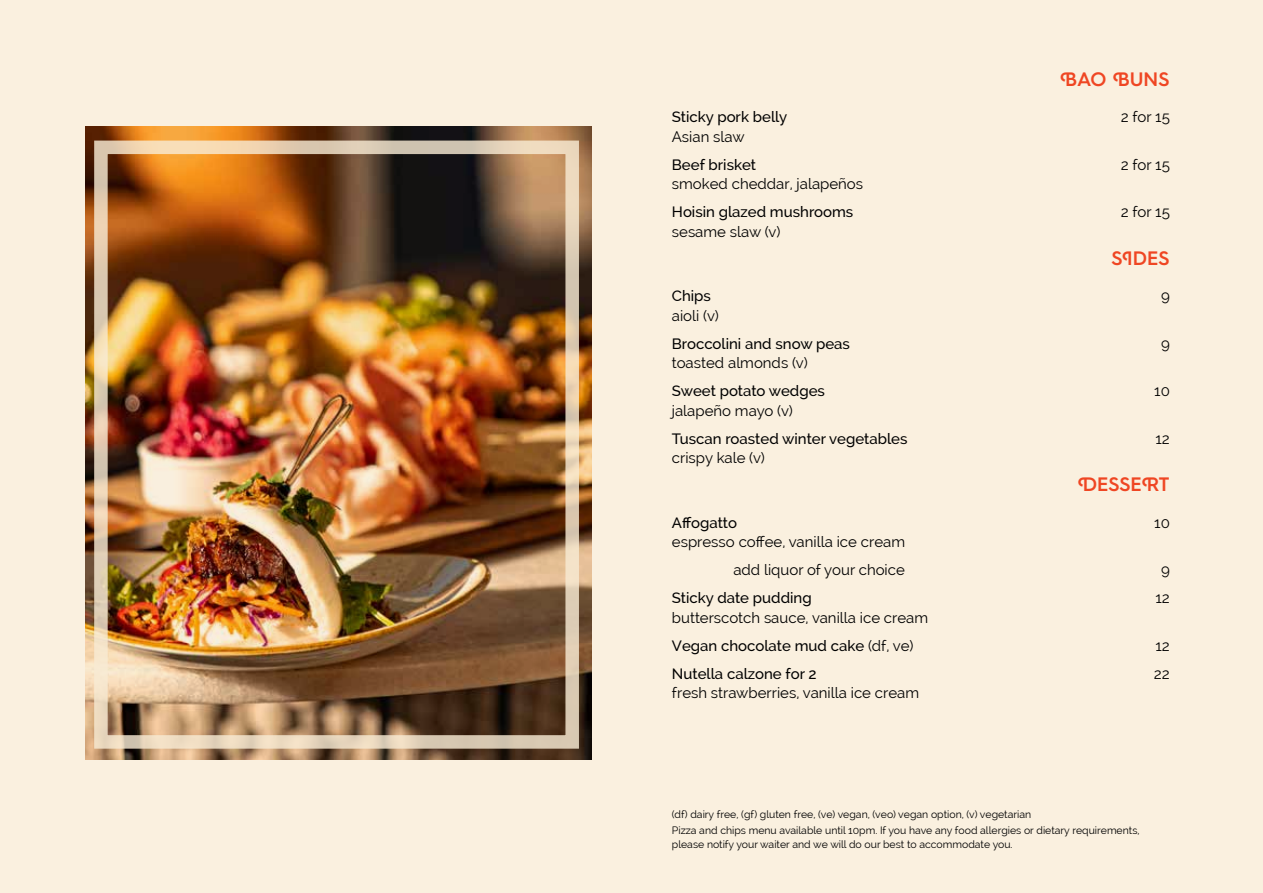
<style>
.page{position:relative;width:1263px;height:893px;background:#faf0df}
.page>*{position:absolute;margin:0;border:0;box-sizing:border-box;transform-origin:0 0}
.t1{font:600 19.5px "Hurme Geometric Sans 4";color:#ef4623}
.t2{font:15px/28px "Raleway";color:#000;text-align:right}
.t3{font:500 15px "Raleway";color:#000}
.t4{font:10.5px/16.5px "Raleway";color:#000}
.s1{font-weight:500}
</style>
<div class="page">
<img style="left:85px;top:126px;width:506px;height:634px">
<div style="left:94px;top:141px;width:485px;height:608px;border:14px solid #f8ebd4"></div>
<h1 class="t1" style="left:1060px;top:65px;width:111px">BAO BUNS</h1>
<p class="t3" style="left:672px;top:108px;width:117px">Sticky pork belly</p>
<p class="t2" style="left:1121px;top:103px;width:51px">2 for 15</p>
<p class="t2" style="left:672px;top:122px;width:74px">Asian slaw</p>
<p class="t3" style="left:672px;top:156px;width:86px">Beef brisket</p>
<p class="t2" style="left:1121px;top:150px;width:51px">2 for 15</p>
<p class="t2" style="left:672px;top:170px;width:193px">smoked cheddar, jalapeños</p>
<p class="t3" style="left:672px;top:203px;width:183px">Hoisin glazed mushrooms</p>
<p class="t2" style="left:1121px;top:198px;width:51px">2 for 15</p>
<p class="t2" style="left:672px;top:217px;width:110px">sesame slaw (v)</p>
<h1 class="t1" style="left:1111px;top:244px;width:60px">SIDES</h1>
<p class="t3" style="left:672px;top:287px;width:41px">Chips</p>
<p class="t2" style="left:1161px;top:282px;width:10px">9</p>
<p class="t2" style="left:672px;top:301px;width:48px">aioli (v)</p>
<p class="t3" style="left:672px;top:335px;width:180px">Broccolini and snow peas</p>
<p class="t2" style="left:1161px;top:329px;width:10px">9</p>
<p class="t2" style="left:672px;top:349px;width:137px">toasted almonds (v)</p>
<p class="t3" style="left:672px;top:382px;width:155px">Sweet potato wedges</p>
<p class="t2" style="left:1154px;top:377px;width:17px">10</p>
<p class="t2" style="left:672px;top:396px;width:122px">jalapeño mayo (v)</p>
<p class="t3" style="left:672px;top:430px;width:237px">Tuscan roasted winter vegetables</p>
<p class="t2" style="left:1155px;top:424px;width:16px">12</p>
<p class="t2" style="left:672px;top:444px;width:95px">crispy kale (v)</p>
<h1 class="t1" style="left:1078px;top:471px;width:93px">DESSERT</h1>
<p class="t3" style="left:672px;top:514px;width:67px">Affogatto</p>
<p class="t2" style="left:1154px;top:508px;width:17px">10</p>
<p class="t2" style="left:672px;top:528px;width:235px">espresso coffee, vanilla ice cream add liquor of your choice</p>
<p class="t2" style="left:1161px;top:556px;width:10px">9</p>
<p class="t3" style="left:672px;top:589px;width:141px">Sticky date pudding</p>
<p class="t2" style="left:1155px;top:584px;width:16px">12</p>
<p class="t2" style="left:672px;top:603px;width:258px;text-align:left">butterscotch sauce, vanilla ice cream<br><span class="s1">Vegan chocolate mud cake</span> (df, ve)</p>
<p class="t2" style="left:1155px;top:631px;width:16px">12</p>
<p class="t3" style="left:672px;top:665px;width:146px">Nutella calzone for 2</p>
<p class="t2" style="left:1154px;top:659px;width:17px">22</p>
<p class="t2" style="left:672px;top:679px;width:249px">fresh strawberries, vanilla ice cream</p>
<p class="t4" style="left:672px;top:806px;width:469px">(df) dairy free, (gf) gluten free, (ve) vegan, (veo) vegan option, (v) vegetarian<br>Pizza and chips menu available until 10pm. If you have any food allergies or dietary requirements,</p>
<p class="t4" style="left:672px;top:836px;width:342px">please notify your waiter and we will do our best to accommodate you.</p>
</div>
